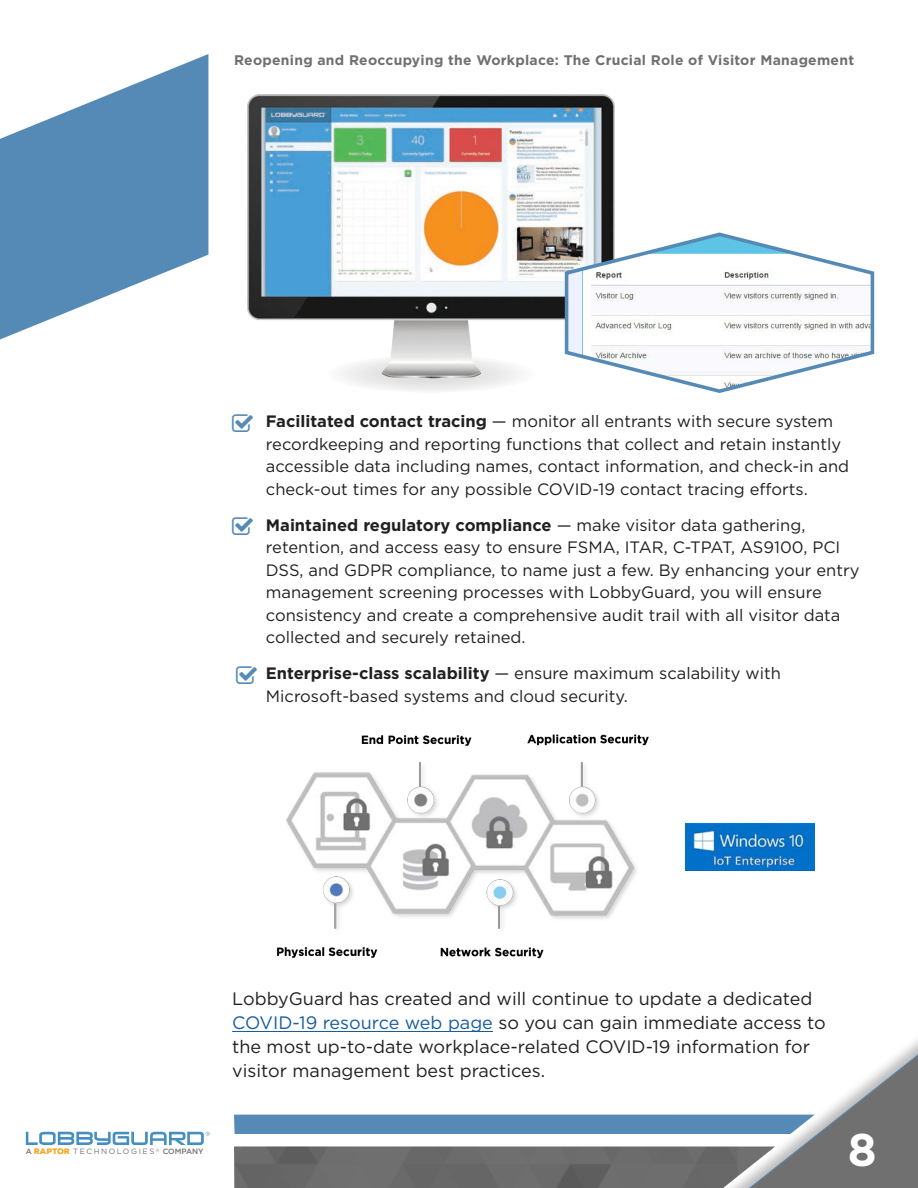
<style>
.page{position:relative;width:918px;height:1188px;background:#fff}
.page>*{position:absolute;margin:0;border:0;box-sizing:border-box;transform-origin:0 0}
.t1{font:700 45.9px "Gotham";color:#fff}
.Headline{font:18px/24px "Gotham";color:#231f20}
.Headline-2{font:16.5px/22.5px "Gotham";color:#231f20}
.t2{font:700 13.95px "Gotham";letter-spacing:.02em;color:#707070}
.t3{font:7.65px "Gotham";letter-spacing:.21em;color:#707070}
.s1{font-weight:700}
.s2{font-weight:500}
.s3{font-family:"Nexa Rust Sans";font-weight:900;color:#f9a21c}
.s4{color:#175d9e}
</style>
<div class="page">
<svg style="left:26px;top:1132px;width:184px;height:13px"></svg>
<svg style="left:234px;top:1039px;width:684px;height:149px"></svg>
<img style="left:234px;top:1146px;width:541px;height:42px">
<svg style="left:0;top:54px;width:208px;height:286px;fill:#558ab7"></svg>
<div style="left:325px;top:355px;width:212px;height:38px;background:#f2f2f2;border-radius:50%"></div>
<img style="left:247px;top:95px;width:368px;height:289px">
<svg style="left:563px;top:231px;width:312px;height:162px"></svg>
<hr style="left:232px;top:1031px;width:261px;height:1px;background:#175d9e">
<img style="left:277px;top:734px;width:372px;height:225px">
<img style="left:686px;top:823px;width:129px;height:48px">
<p class="t2" style="left:234px;top:51px;width:622px">Reopening and Reoccupying the Workplace: The Crucial Role of Visitor Management</p>
<p class="Headline-2" style="left:266px;top:410px;width:585px"><span class="s1">Facilitated contact tracing</span> — monitor all entrants with secure system recordkeeping and reporting functions that collect and retain instantly accessible data including names, contact information, and check-in and check-out times for any possible COVID-19 contact tracing efforts.</p>
<p class="Headline-2" style="left:266px;top:513px;width:595px"><span class="s1">Maintained regulatory compliance</span> — make visitor data gathering, retention, and access easy to ensure FSMA, ITAR, C-TPAT, AS9100, PCI DSS, and GDPR compliance, to name just a few. By enhancing your entry management screening processes with LobbyGuard, you will ensure consistency and create a comprehensive audit trail with all visitor data collected and securely retained.</p>
<p class="Headline-2" style="left:266px;top:662px;width:517px"><span class="s1">Enterprise-class scalability</span> — ensure maximum scalability with<br>Microsoft-based systems and cloud security.</p>
<p class="t3" style="left:26px;top:1147px;width:179px"><span class="s2">A</span><span class="s3">RAPTOR</span> TECHNOLOGIES <sup>®</sup> <span class="s2">COMPANY</span></p>
<p class="Headline" style="left:232px;top:986px;width:595px">LobbyGuard has created and will continue to update a dedicated <span class="s4">COVID-19 resource web page</span> so you can gain immediate access to the most up-to-date workplace-related COVID-19 information for visitor management best practices.</p>
<h1 class="t1" style="left:848px;top:1119px;width:30px">8</h1>
</div>
